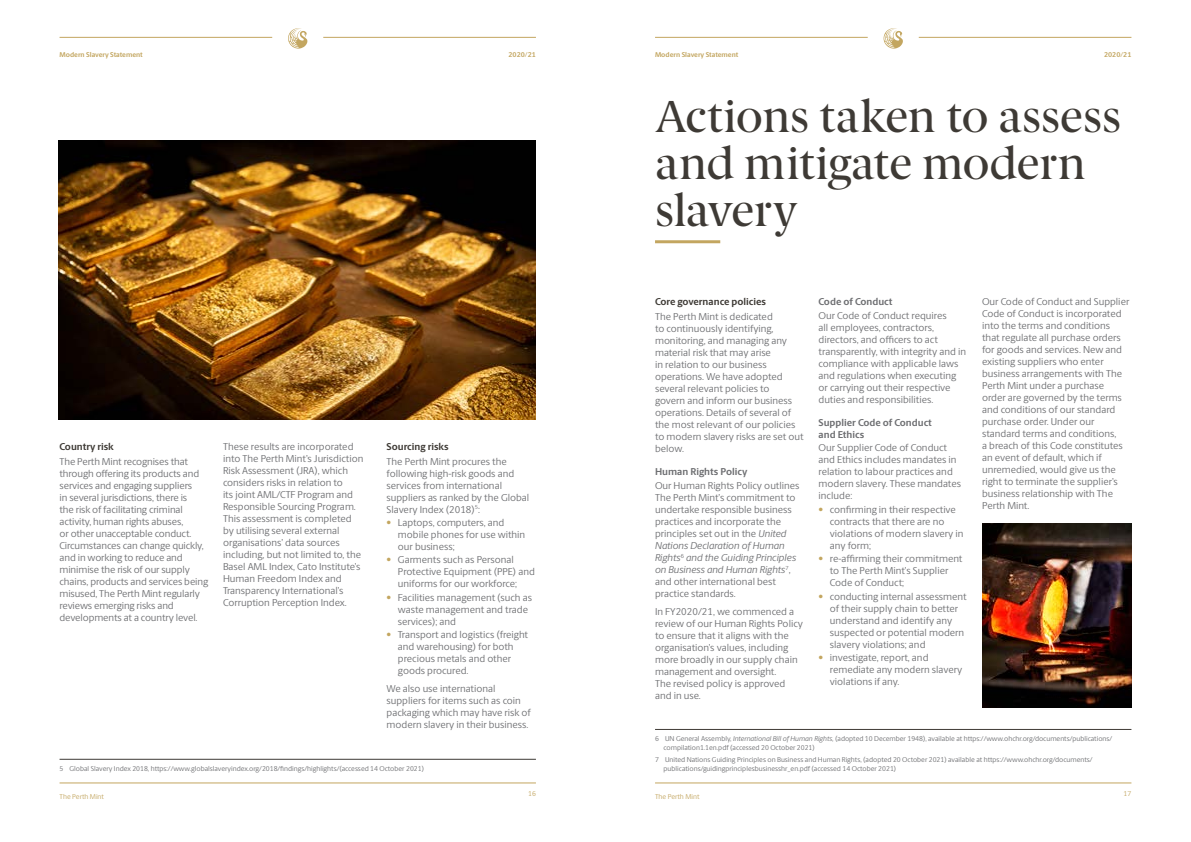
<style>
.page{position:relative;width:1191px;height:842px;background:#fff}
.page>*{position:absolute;margin:0;border:0;box-sizing:border-box;transform-origin:0 0}
.t1{font:500 45px/47px "Berlingske Serif";letter-spacing:-.01em;color:#3e3a35}
.t2{font:10px/12px "Berlingske Sans";color:#6d6e71}
.t3{font:700 10px/12px "Berlingske Sans";color:#6d6e71}
.t4{font:700 10px "Berlingske Sans";color:#3e3a35}
.t5{font:7px/9px "Berlingske Sans";color:#6d6e71}
.t6{font:700 7px "Berlingske Sans";color:#c3a660}
.t7{font:7px "Berlingske Sans";color:#c3a660}
.s1{color:#c3a660}
.s2{font-style:italic}
</style>
<div class="page">
<hr style="left:60px;top:782px;width:476px;height:1px;background:#c3a660">
<hr style="left:655px;top:782px;width:476px;height:1px;background:#c3a660">
<hr style="left:60px;top:37px;width:212px;height:1px;background:#c3a660">
<hr style="left:655px;top:37px;width:212px;height:1px;background:#c3a660">
<hr style="left:323px;top:37px;width:213px;height:1px;background:#c3a660">
<hr style="left:918px;top:37px;width:213px;height:1px;background:#c3a660">
<svg style="left:288px;top:28px;width:19px;height:21px"></svg>
<svg style="left:883px;top:28px;width:20px;height:21px"></svg>
<hr style="left:60px;top:759px;width:476px;height:1px;background:#3e3a35">
<img style="left:59px;top:140px;width:477px;height:280px">
<hr style="left:655px;top:240px;width:65px;height:3px;background:#c3a660">
<hr style="left:655px;top:729px;width:476px;height:1px;background:#3e3a35">
<img style="left:982px;top:523px;width:149px;height:184px">
<p class="t6" style="left:60px;top:50px;width:85px">Modern Slavery Statement</p>
<p class="t6" style="left:508px;top:50px;width:29px">2020/21</p>
<p class="t6" style="left:655px;top:50px;width:85px">Modern Slavery Statement</p>
<p class="t6" style="left:1104px;top:50px;width:29px">2020/21</p>
<p class="t4" style="left:60px;top:439px;width:56px">Country risk</p>
<p class="t2" style="left:60px;top:455px;width:150px">The Perth Mint recognises that through offering its products and services and engaging suppliers<br>in several jurisdictions, there is<br>the risk of facilitating criminal activity, human rights abuses,<br>or other unacceptable conduct.<br>Circumstances can change quickly, and in working to reduce and minimise the risk of our supply chains, products and services being misused, The Perth Mint regularly reviews emerging risks and developments at a country level.</p>
<p class="t2" style="left:223px;top:440px;width:142px">These results are incorporated into The Perth Mint’s Jurisdiction<br>Risk Assessment (JRA), which considers risks in relation to<br>its joint AML/CTF Program and<br>Responsible Sourcing Program.<br>This assessment is completed by utilising several external organisations’ data sources including, but not limited to, the<br>Basel AML Index, Cato Institute’s<br>Human Freedom Index and<br>Transparency International’s<br>Corruption Perception Index.</p>
<p class="t4" style="left:386px;top:439px;width:63px">Sourcing risks</p>
<p class="t2" style="left:386px;top:455px;width:144px">The Perth Mint procures the following high-risk goods and services from international suppliers as ranked by the Global<br>Slavery Index (2018)<sup>5</sup>:</p>
<p class="t2" style="left:398px;top:516px;width:129px;text-indent:-11px"><span class="s1">•</span> Laptops, computers, and mobile phones for use within our business;</p>
<p class="t2" style="left:398px;top:554px;width:138px;text-indent:-11px"><span class="s1">•</span> Garments such as Personal<br>Protective Equipment (PPE) and uniforms for our workforce;</p>
<p class="t2" style="left:398px;top:591px;width:136px;text-indent:-11px"><span class="s1">•</span> Facilities management (such as waste management and trade services); and</p>
<p class="t2" style="left:398px;top:628px;width:132px;text-indent:-11px"><span class="s1">•</span> Transport and logistics (freight and warehousing) for both precious metals and other goods procured.</p>
<p class="t2" style="left:386px;top:682px;width:146px">We also use international suppliers for items such as coin packaging which may have risk of modern slavery in their business.</p>
<p class="t5" style="left:60px;top:764px;width:366px">5 Global Slavery Index 2018, https://www.globalslaveryindex.org/2018/findings/highlights/(accessed 14 October 2021)</p>
<h1 class="t1" style="left:655px;top:90px;width:468px">Actions taken to assess and mitigate modern slavery</h1>
<p class="t4" style="left:655px;top:294px;width:113px">Core governance policies</p>
<p class="t2" style="left:655px;top:310px;width:150px">The Perth Mint is dedicated<br>to continuously identifying, monitoring, and managing any material risk that may arise<br>in relation to our business operations. We have adopted several relevant policies to<br>govern and inform our business operations. Details of several of the most relevant of our policies to modern slavery risks are set out below.</p>
<p class="t3" style="left:655px;top:466px;width:94px">Human Rights Policy</p>
<p class="t2" style="left:655px;top:479px;width:146px">Our Human Rights Policy outlines<br>The Perth Mint’s commitment to undertake responsible business practices and incorporate the principles set out in the <span class="s2">United<br>Nations Declaration of Human<br>Rights</span><sup>6</sup> <span class="s2">and the Guiding Principles on Business and Human Rights</span><sup>7</sup>, and other international best practice standards.</p>
<p class="t2" style="left:655px;top:605px;width:150px">In FY2020/21, we commenced a review of our Human Rights Policy to ensure that it aligns with the organisation’s values, including more broadly in our supply chain management and oversight.<br>The revised policy is approved and in use.</p>
<p class="t5" style="left:663px;top:734px;width:450px;text-indent:-9px">6 UN General Assembly, <span class="s2">International Bill of Human Rights,</span> (adopted 10 December 1948), available at https://www.ohchr.org/documents/publications/ compilation1.1en.pdf (accessed 20 October 2021)</p>
<p class="t5" style="left:663px;top:755px;width:430px;text-indent:-9px">7 United Nations Guiding Principles on Business and Human Rights, (adopted 20 October 2021) available at https://www.ohchr.org/documents/ publications/guidingprinciplesbusinesshr_en.pdf (accessed 14 October 2021)</p>
<p class="t3" style="left:818px;top:296px;width:75px">Code of Conduct</p>
<p class="t2" style="left:818px;top:309px;width:149px">Our Code of Conduct requires<br>all employees, contractors, directors, and officers to act transparently, with integrity and in compliance with applicable laws and regulations when executing or carrying out their respective duties and responsibilities.</p>
<p class="t3" style="left:818px;top:416px;width:115px">Supplier Code of Conduct and Ethics</p>
<p class="t2" style="left:818px;top:442px;width:144px">Our Supplier Code of Conduct and Ethics includes mandates in relation to labour practices and modern slavery. These mandates include:</p>
<p class="t2" style="left:830px;top:503px;width:135px;text-indent:-11px"><span class="s1">•</span> confirming in their respective contracts that there are no violations of modern slavery in any form;</p>
<p class="t2" style="left:830px;top:552px;width:134px;text-indent:-11px"><span class="s1">•</span> re-affirming their commitment to The Perth Mint’s Supplier<br>Code of Conduct;</p>
<p class="t2" style="left:830px;top:590px;width:138px;text-indent:-11px"><span class="s1">•</span> conducting internal assessment of their supply chain to better understand and identify any suspected or potential modern slavery violations; and</p>
<p class="t2" style="left:830px;top:651px;width:134px;text-indent:-11px"><span class="s1">•</span> investigate, report, and remediate any modern slavery violations if any.</p>
<p class="t2" style="left:982px;top:295px;width:149px">Our Code of Conduct and Supplier<br>Code of Conduct is incorporated into the terms and conditions that regulate all purchase orders for goods and services. New and existing suppliers who enter business arrangements with The<br>Perth Mint under a purchase order are governed by the terms and conditions of our standard purchase order. Under our standard terms and conditions,<br>a breach of this Code constitutes an event of default, which if unremedied, would give us the right to terminate the supplier’s business relationship with The<br>Perth Mint.</p>
<p class="t7" style="left:528px;top:789px;width:9px">16</p>
<p class="t7" style="left:1123px;top:789px;width:9px">17</p>
<p class="t7" style="left:60px;top:792px;width:46px">The Perth Mint</p>
<p class="t7" style="left:655px;top:792px;width:46px">The Perth Mint</p>
</div>
